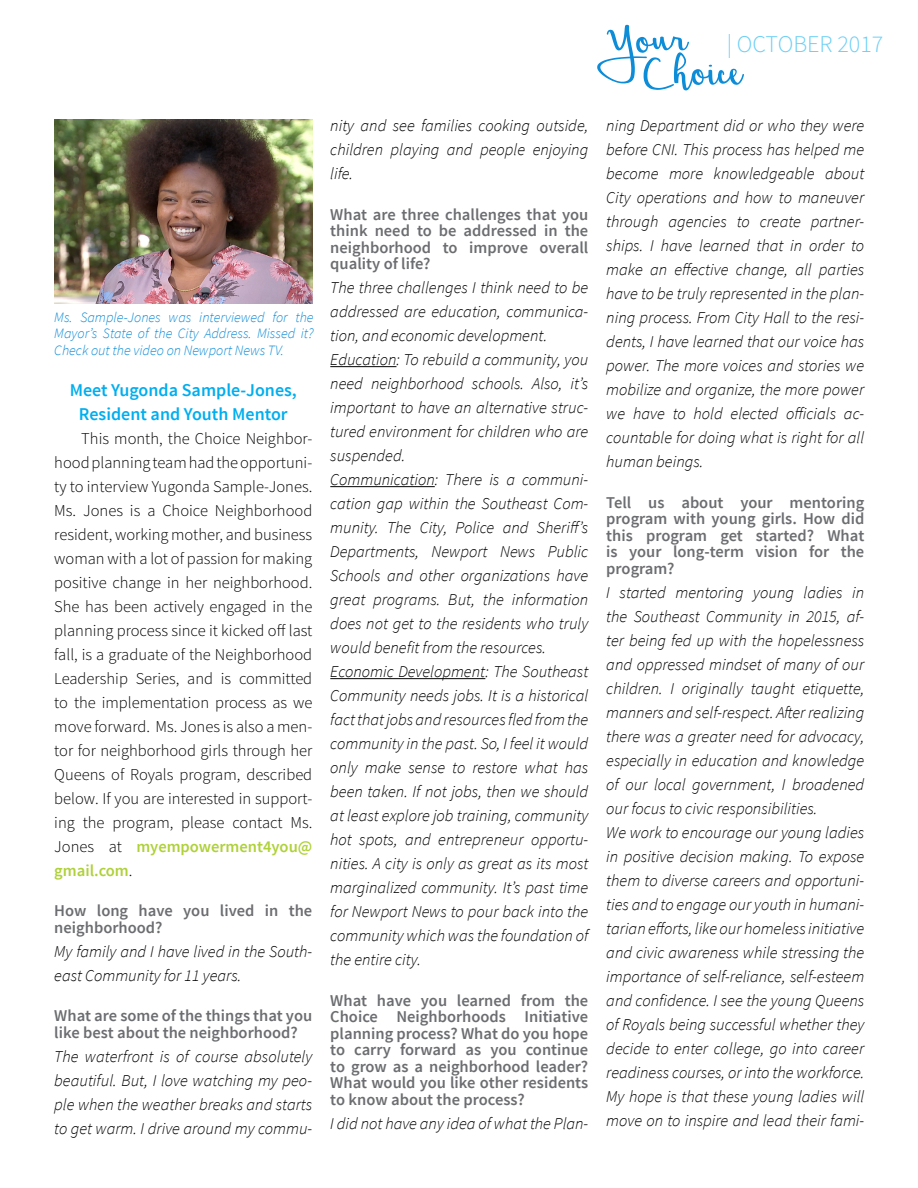
<style>
.page{position:relative;width:918px;height:1188px;background:#fff}
.page>*{position:absolute;margin:0;border:0;box-sizing:border-box;transform-origin:0 0}
.t1{font:67.05px "Beautiful Mess";color:#0d8cd8}
.t2{font:300 24px "Source Sans Pro";color:#6bcff6}
.Subhead-CNI_template{font:600 18px/24px "Source Sans Pro";color:#00aeef;text-align:center}
.Body_Copy2-CNI_templ{font:italic 300 16.5px/24px "Source Sans Pro";color:#000;text-align:justify}
.Body_Copy-CNI_templa{font:300 16.5px/24px "Source Sans Pro";color:#000;text-align:justify}
.Body_Copy_3{font:600 16.5px/16.5px "Source Sans Pro";color:#6c6d70;text-align:justify}
.Body_Copy2-CNI_templ-2{font:italic 300 14.25px/16.5px "Source Sans Pro";color:#0d8cd8;text-align:justify}
.s1{font-weight:600;color:#afd139}
</style>
<div class="page">
<hr style="left:330px;top:366px;width:66px;height:1px;background:#000">
<hr style="left:330px;top:486px;width:105px;height:1px;background:#000">
<hr style="left:330px;top:678px;width:155px;height:1px;background:#000">
<img style="left:55px;top:119px;width:257px;height:184px">
<p class="Body_Copy2-CNI_templ-2" style="left:54px;top:309px;width:261px">Ms. Sample-Jones was interviewed for the Mayor’s State of the City Address. Missed it?<br>Check out the video on Newport News TV.</p>
<p class="Subhead-CNI_template" style="left:70px;top:378px;width:229px">Meet Yugonda Sample-Jones,<br>Resident and Youth Mentor</p>
<p class="Body_Copy-CNI_templa" style="left:54px;top:426px;width:260px;text-indent:27px">This month, the Choice Neighbor&shy;hood planning team had the opportuni&shy;ty to interview Yugonda Sample-Jones.<br>Ms. Jones is a Choice Neighborhood resident, working mother, and business woman with a lot of passion for making positive change in her neighborhood.<br>She has been actively engaged in the planning process since it kicked off last fall, is a graduate of the Neighborhood Leadership Series, and is committed to the implementation process as we move forward. Ms. Jones is also a men&shy;tor for neighborhood girls through her Queens of Royals program, described below. If you are interested in support&shy;ing the program, please contact Ms.<br>Jones at <span class="s1">myempowerment4you@ gmail.com</span>.</p>
<p class="Body_Copy_3" style="left:54px;top:903px;width:260px">How long have you lived in the neighborhood?</p>
<p class="Body_Copy2-CNI_templ" style="left:54px;top:939px;width:260px">My family and I have lived in the South&shy;east Community for 11 years.</p>
<p class="Body_Copy_3" style="left:54px;top:1008px;width:259px">What are some of the things that you like best about the neighborhood?</p>
<p class="Body_Copy2-CNI_templ" style="left:54px;top:1044px;width:260px">The waterfront is of course absolutely beautiful. But, I love watching my peo&shy;ple when the weather breaks and starts to get warm. I drive around my commu-</p>
<p class="t1" style="left:606px;top:-12px;width:81px">Your</p>
<p class="t2" style="left:727px;top:29px;width:158px">| OCTOBER 2017</p>
<p class="t1" style="left:643px;top:21px;width:100px">Choice</p>
<p class="Body_Copy2-CNI_templ" style="left:330px;top:114px;width:260px">nity and see families cooking outside, children playing and people enjoying life.</p>
<p class="Body_Copy_3" style="left:330px;top:207px;width:260px">What are three challenges that you think need to be addressed in the neighborhood to improve overall quality of life?</p>
<p class="Body_Copy2-CNI_templ" style="left:330px;top:276px;width:260px">The three challenges I think need to be addressed are education, communica&shy;tion, and economic development.</p>
<p class="Body_Copy2-CNI_templ" style="left:330px;top:348px;width:260px">Education: To rebuild a community, you need neighborhood schools. Also, it’s important to have an alternative struc&shy;tured environment for children who are suspended.</p>
<p class="Body_Copy2-CNI_templ" style="left:330px;top:468px;width:260px">Communication: There is a communi&shy;cation gap within the Southeast Com&shy;munity. The City, Police and Sheriff’s Departments, Newport News Public Schools and other organizations have great programs. But, the information does not get to the residents who truly would benefit from the resources.</p>
<p class="Body_Copy2-CNI_templ" style="left:330px;top:660px;width:260px">Economic Development: The Southeast Community needs jobs. It is a historical fact that jobs and resources fled from the community in the past. So, I feel it would only make sense to restore what has been taken. If not jobs, then we should at least explore job training, community hot spots, and entrepreneur opportu&shy;nities. A city is only as great as its most marginalized community. It’s past time for Newport News to pour back into the community which was the foundation of the entire city.</p>
<p class="Body_Copy_3" style="left:330px;top:993px;width:260px">What have you learned from the Choice Neighborhoods Initiative planning process? What do you hope to carry forward as you continue to grow as a neighborhood leader?<br>What would you like other residents to know about the process?</p>
<p class="Body_Copy2-CNI_templ" style="left:330px;top:1111px;width:260px">I did not have any idea of what the Plan-</p>
<p class="Body_Copy2-CNI_templ" style="left:606px;top:114px;width:260px">ning Department did or who they were before CNI. This process has helped me become more knowledgeable about City operations and how to maneuver through agencies to create partner&shy;ships. I have learned that in order to make an effective change, all parties have to be truly represented in the plan&shy;ning process. From City Hall to the resi&shy;dents, I have learned that our voice has power. The more voices and stories we mobilize and organize, the more power we have to hold elected officials ac&shy;countable for doing what is right for all human beings.</p>
<p class="Body_Copy_3" style="left:606px;top:495px;width:260px">Tell us about your mentoring program with young girls. How did this program get started? What is your long-term vision for the program?</p>
<p class="Body_Copy2-CNI_templ" style="left:606px;top:580px;width:260px">I started mentoring young ladies in the Southeast Community in 2015, af&shy;ter being fed up with the hopelessness and oppressed mindset of many of our children. I originally taught etiquette, manners and self-respect. After realizing there was a greater need for advocacy, especially in education and knowledge of our local government, I broadened our focus to civic responsibilities.</p>
<p class="Body_Copy2-CNI_templ" style="left:606px;top:820px;width:260px">We work to encourage our young ladies in positive decision making. To expose them to diverse careers and opportuni&shy;ties and to engage our youth in humani&shy;tarian efforts, like our homeless initiative and civic awareness while stressing the importance of self-reliance, self-esteem and confidence. I see the young Queens of Royals being successful whether they decide to enter college, go into career readiness courses, or into the workforce.<br>My hope is that these young ladies will move on to inspire and lead their fami-</p>
</div>
